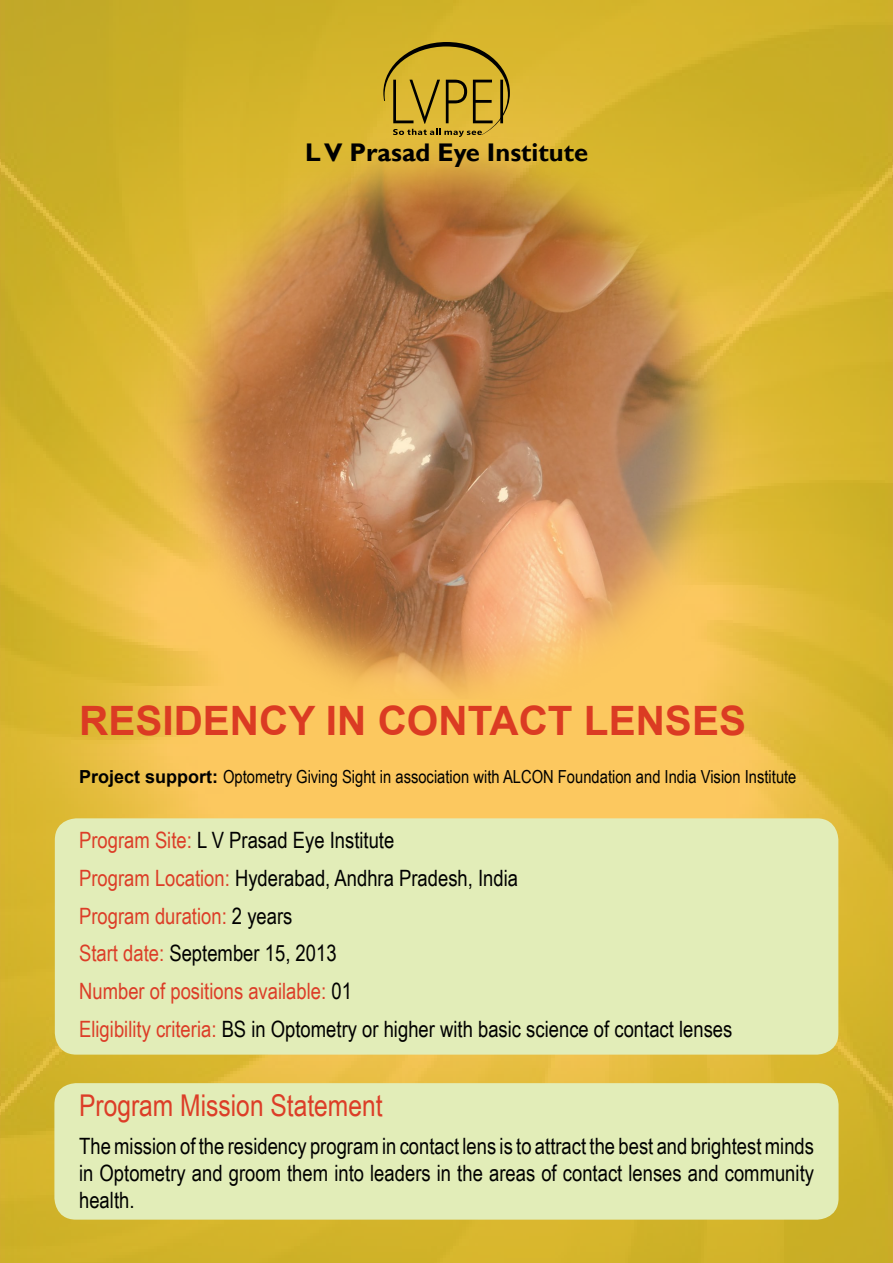
<style>
.page{position:relative;width:893px;height:1263px;background:#fff}
.page>*{position:absolute;margin:0;border:0;box-sizing:border-box;transform-origin:0 0}
.t1{font:700 40.5px "Arial";color:#db3b23}
.t2{font:30px "Arial Narrow";color:#dc3d27}
.t3{font:700 25.5px "Gill Sans";color:#000}
.t4{font:22.5px/27px "Arial Narrow";color:#000;text-align:justify}
.t5{font:22.5px "Arial Narrow";color:#dc3d27}
.t6{font:18px "Arial Narrow";color:#000}
.s1{font-family:"Arial";font-weight:700}
.s2{color:#dc3d27}
.s3{color:#000}
</style>
<div class="page">
<img style="left:0;top:0;width:893px;height:1263px">
<div style="left:55px;top:818px;width:783px;height:237px;background:#e2edb8;border-radius:22px"></div>
<div style="left:54px;top:1083px;width:784px;height:137px;background:#e2edb8;border-radius:22px"></div>
<img style="left:145px;top:128px;width:603px;height:571px">
<svg style="left:383px;top:42px;width:127px;height:95px;background:#b99b2a"></svg>
<p class="t3" style="left:305px;top:137px;width:285px">L V Prasad Eye Institute</p>
<p class="t1" style="left:79px;top:693px;width:668px">RESIDENCY IN CONTACT LENSES</p>
<p class="t6" style="left:79px;top:764px;width:719px"><span class="s1">Project support:</span> Optometry Giving Sight in association with ALCON Foundation and India Vision Institute</p>
<p class="t4" style="left:79px;top:826px;width:317px"><span class="s2">Program Site:</span> L V Prasad Eye Institute</p>
<p class="t4" style="left:79px;top:863px;width:440px"><span class="s2">Program Location:</span> Hyderabad, Andhra Pradesh, India</p>
<p class="t5" style="left:79px;top:899px;width:215px">Program duration: <span class="s3">2 years</span></p>
<p class="t4" style="left:79px;top:939px;width:259px"><span class="s2">Start date:</span> September 15, 2013</p>
<p class="t5" style="left:79px;top:975px;width:274px">Number of positions available: <span class="s3">01</span></p>
<p class="t4" style="left:79px;top:1015px;width:655px"><span class="s2">Eligibility criteria:</span> BS in Optometry or higher with basic science of contact lenses</p>
<p class="t2" style="left:79px;top:1084px;width:305px">Program Mission Statement</p>
<p class="t4" style="left:79px;top:1132px;width:736px">The mission of the residency program in contact lens is to attract the best and brightest minds in Optometry and groom them into leaders in the areas of contact lenses and community health.</p>
</div>
